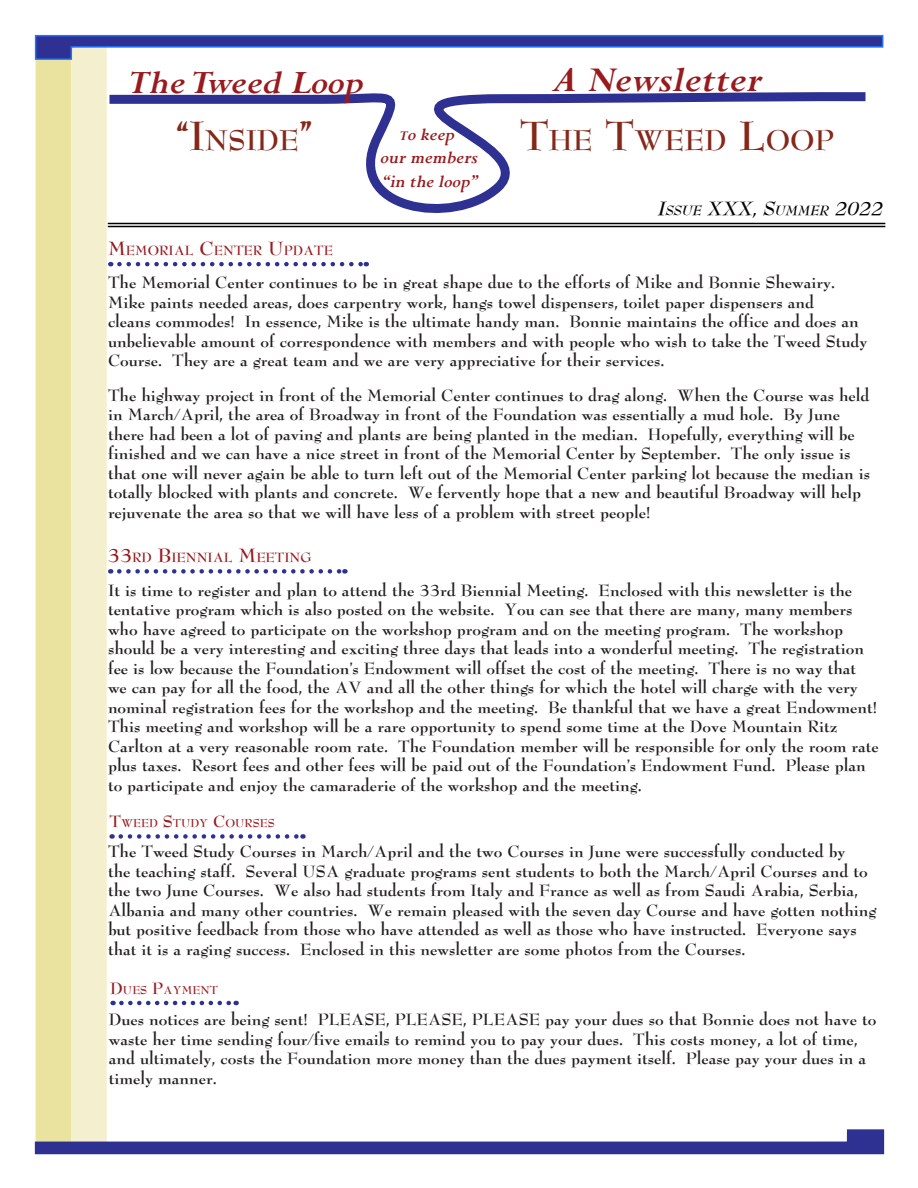
<style>
.page{position:relative;width:918px;height:1188px;background:#fff}
.page>*{position:absolute;margin:0;border:0;box-sizing:border-box;transform-origin:0 0}
.t1{font:italic 700 39.45px "Perpetua";color:#981a1e;scale:1.06 1}
.t2{font:italic 700 36.9px "Perpetua";color:#981a1e;scale:1.06 1}
.t3{font:700 31.5px "Metro";color:#842819}
.t4{font:italic 700 21px "Metro";color:#000}
.t5{font:italic 700 19.5px/23.4px "Perpetua";color:#981a1e;text-align:center}
.Body{font:700 18px/19.5px "Metro";color:#231f20}
.Headline{font:700 14.7px "Metro";color:#981a1e}
.Headline-2{font:700 12.6px "Metro";color:#981a1e}
.s1{font-size:15px}
.s2{font-size:45px}
.s3{font-size:14.7px}
.s4{font-size:21px}
.s5{font-size:18px}
</style>
<div class="page">
<svg style="left:110px;top:92px;width:756px;height:121px"></svg>
<div style="left:36px;top:59px;width:35px;height:1095px;background:#eae29f"></div>
<div style="left:71px;top:47px;width:36px;height:1107px;background:#f4f0cf"></div>
<svg style="left:34px;top:34px;width:850px;height:27px"></svg>
<svg style="left:34px;top:1129px;width:851px;height:26px"></svg>
<hr style="left:108px;top:223px;width:777px;height:1px;background:#000">
<hr style="left:108px;top:226px;width:777px;height:1px;background:#000">
<svg style="left:119px;top:569px;width:226px;height:5px"></svg>
<svg style="left:119px;top:262px;width:248px;height:4px"></svg>
<svg style="left:121px;top:834px;width:182px;height:5px"></svg>
<svg style="left:121px;top:1001px;width:116px;height:4px"></svg>
<p class="t2" style="left:127px;top:59px;width:225px">The Tweed Loop</p>
<p class="t1" style="left:552px;top:55px;width:200px">A Newsletter</p>
<p class="t5" style="left:381px;top:122px;width:100px"><span class="s1">T</span>o keep<br>our members “in the loop”</p>
<p class="t3" style="left:176px;top:120px;width:138px"><span class="s2">“I</span>NSIDE<span class="s2">”</span></p>
<p class="t3" style="left:520px;top:120px;width:316px"><span class="s2">T</span>HE <span class="s2">T</span>WEED <span class="s2">L</span>OOP</p>
<p class="t4" style="left:658px;top:195px;width:227px">I<span class="s3">SSUE</span> XXX, S<span class="s3">UMMER</span> 2022</p>
<p class="Headline" style="left:108px;top:241px;width:227px"><span class="s4">M</span>EMORIAL <span class="s4">C</span>ENTER <span class="s4">U</span>PDATE</p>
<p class="Body" style="left:108px;top:272px;width:761px">The Memorial Center continues to be in great shape due to the efforts of Mike and Bonnie Shewairy.<br>Mike paints needed areas, does carpentry work, hangs towel dispensers, toilet paper dispensers and<br>cleans commodes! In essence, Mike is the ultimate handy man. Bonnie maintains the office and does an unbelievable amount of correspondence with members and with people who wish to take the Tweed Study Course. They are a great team and we are very appreciative for their services.</p>
<p class="Body" style="left:108px;top:385px;width:764px">The highway project in front of the Memorial Center continues to drag along. When the Course was held in March/April, the area of Broadway in front of the Foundation was essentially a mud hole. By June there had been a lot of paving and plants are being planted in the median. Hopefully, everything will be finished and we can have a nice street in front of the Memorial Center by September. The only issue is that one will never again be able to turn left out of the Memorial Center parking lot because the median is totally blocked with plants and concrete. We fervently hope that a new and beautiful Broadway will help rejuvenate the area so that we will have less of a problem with street people!</p>
<p class="Headline" style="left:108px;top:548px;width:205px"><span class="s4">33</span>RD <span class="s4">B</span>IENNIAL <span class="s4">M</span>EETING</p>
<p class="Body" style="left:108px;top:580px;width:772px">It is time to register and plan to attend the 33rd Biennial Meeting. Enclosed with this newsletter is the tentative program which is also posted on the website. You can see that there are many, many members who have agreed to participate on the workshop program and on the meeting program. The workshop should be a very interesting and exciting three days that leads into a wonderful meeting. The registration fee is low because the Foundation’s Endowment will offset the cost of the meeting. There is no way that we can pay for all the food, the AV and all the other things for which the hotel will charge with the very nominal registration fees for the workshop and the meeting. Be thankful that we have a great Endowment!<br>This meeting and workshop will be a rare opportunity to spend some time at the Dove Mountain Ritz Carlton at a very reasonable room rate. The Foundation member will be responsible for only the room rate plus taxes. Resort fees and other fees will be paid out of the Foundation’s Endowment Fund. Please plan to participate and enjoy the camaraderie of the workshop and the meeting.</p>
<p class="Headline-2" style="left:109px;top:815px;width:167px"><span class="s5">T</span>WEED <span class="s5">S</span>TUDY <span class="s5">C</span>OURSES</p>
<p class="Body" style="left:108px;top:841px;width:770px">The Tweed Study Courses in March/April and the two Courses in June were successfully conducted by<br>the teaching staff. Several USA graduate programs sent students to both the March/April Courses and to the two June Courses. We also had students from Italy and France as well as from Saudi Arabia, Serbia, Albania and many other countries. We remain pleased with the seven day Course and have gotten nothing but positive feedback from those who have attended as well as those who have instructed. Everyone says that it is a raging success. Enclosed in this newsletter are some photos from the Courses.</p>
<p class="Headline-2" style="left:110px;top:982px;width:108px"><span class="s5">D</span>UES <span class="s5">P</span>AYMENT</p>
<p class="Body" style="left:109px;top:1009px;width:769px">Dues notices are being sent! PLEASE, PLEASE, PLEASE pay your dues so that Bonnie does not have to waste her time sending four/five emails to remind you to pay your dues. This costs money, a lot of time, and ultimately, costs the Foundation more money than the dues payment itself. Please pay your dues in a timely manner.</p>
</div>
